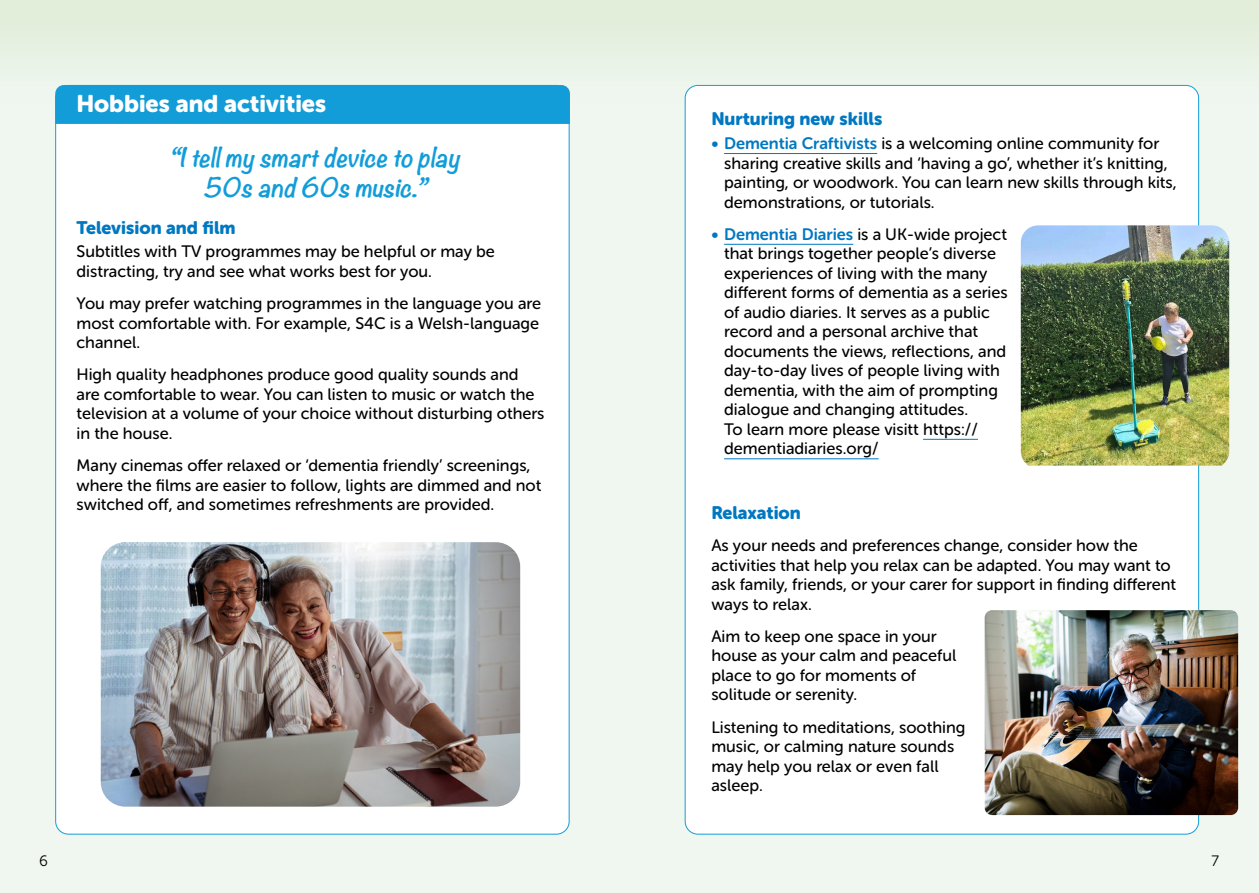
<style>
.page{position:relative;width:1259px;height:893px;background:#eff7f0}
.page>*{position:absolute;margin:0;border:0;box-sizing:border-box;transform-origin:0 0}
.t1{font:italic 700 24px/30px "Noteworthy";color:#129dd9;text-align:center}
.t2{font:24px "Museo Sans Rounded 900";color:#fff}
.t3{font:18px "Museo Sans Rounded 900";color:#0078c1}
.t4{font:16.5px/19.5px "Museo Sans Rounded 500";color:#000}
.t5{font:15px "Museo Sans Rounded 300";color:#000}
.s1{font-family:"Museo Sans Rounded 700";color:#0078c1}
</style>
<div class="page">
<svg style="left:0;top:0;width:1259px;height:105px;fill:#e6f1e1"></svg>
<div style="left:56px;top:85px;width:513px;height:749px;background:#fff;border-radius:13px"></div>
<div style="left:55px;top:85px;width:515px;height:39px;background:#129dd9"></div>
<div style="left:685px;top:85px;width:513px;height:749px;background:#fff;border-radius:13px"></div>
<hr style="left:724px;top:153px;width:153px;height:1px;background:#0078c1">
<hr style="left:724px;top:244px;width:129px;height:1px;background:#0078c1">
<hr style="left:923px;top:439px;width:55px;height:1px;background:#0078c1">
<hr style="left:724px;top:459px;width:154px;height:1px;background:#0078c1">
<img style="left:1020px;top:225px;width:209px;height:241px">
<img style="left:101px;top:542px;width:419px;height:265px">
<img style="left:984px;top:610px;width:254px;height:205px">
<p class="t2" style="left:77px;top:90px;width:251px">Hobbies and activities</p>
<p class="t1" style="left:170px;top:142px;width:299px">“Itellmysmartdevicetoplay<br>50sand60smusic.”</p>
<p class="t3" style="left:77px;top:217px;width:161px">Television and flm</p>
<p class="t4" style="left:77px;top:242px;width:420px">Subtitles with TV programmes may be helpful or may be distracting, try and see what works best for you.</p>
<p class="t4" style="left:77px;top:294px;width:466px;text-align:justify">You may prefer watching programmes in the language you are most comfortable with. For example, S4C is a Welsh-language channel.</p>
<p class="t4" style="left:77px;top:365px;width:469px">High quality headphones produce good quality sounds and are comfortable to wear. You can listen to music or watch the television at a volume of your choice without disturbing others in the house.</p>
<p class="t4" style="left:77px;top:456px;width:466px">Many cinemas ofer relaxed or ‘dementia friendly’ screenings, where the flms are easier to follow, lights are dimmed and not switched of, and sometimes refreshments are provided.</p>
<p class="t3" style="left:711px;top:109px;width:172px">Nurturing new skills</p>
<p class="t4" style="left:724px;top:134px;width:454px;text-indent:-13px"><span class="s1">• Dementia Craftivists</span> is a welcoming online community for sharing creative skills and ‘having a go’, whether it’s knitting, painting, or woodwork. You can learn new skills through kits, demonstrations, or tutorials.</p>
<p class="t4" style="left:724px;top:224px;width:285px;text-indent:-13px"><span class="s1">• Dementia Diaries</span> is a UK-wide project that brings together people’s diverse experiences of living with the many diferent forms of dementia as a series of audio diaries. It serves as a public record and a personal archive that documents the views, refections, and day-to-day lives of people living with dementia, with the aim of prompting dialogue and changing attitudes.<br>To learn more please visitt https:// dementiadiaries.org/</p>
<p class="t3" style="left:711px;top:502px;width:91px">Relaxation</p>
<p class="t4" style="left:711px;top:536px;width:466px">As your needs and preferences change, consider how the activities that help you relax can be adapted. You may want to ask family, friends, or your carer for support in fnding diferent ways to relax.</p>
<p class="t4" style="left:711px;top:626px;width:247px">Aim to keep one space in your house as your calm and peaceful place to go for moments of solitude or serenity.</p>
<p class="t4" style="left:711px;top:717px;width:255px">Listening to meditations, soothing music, or calming nature sounds may help you relax or even fall asleep.</p>
<p class="t5" style="left:39px;top:853px;width:10px">6</p>
<p class="t5" style="left:1211px;top:853px;width:9px">7</p>
</div>
